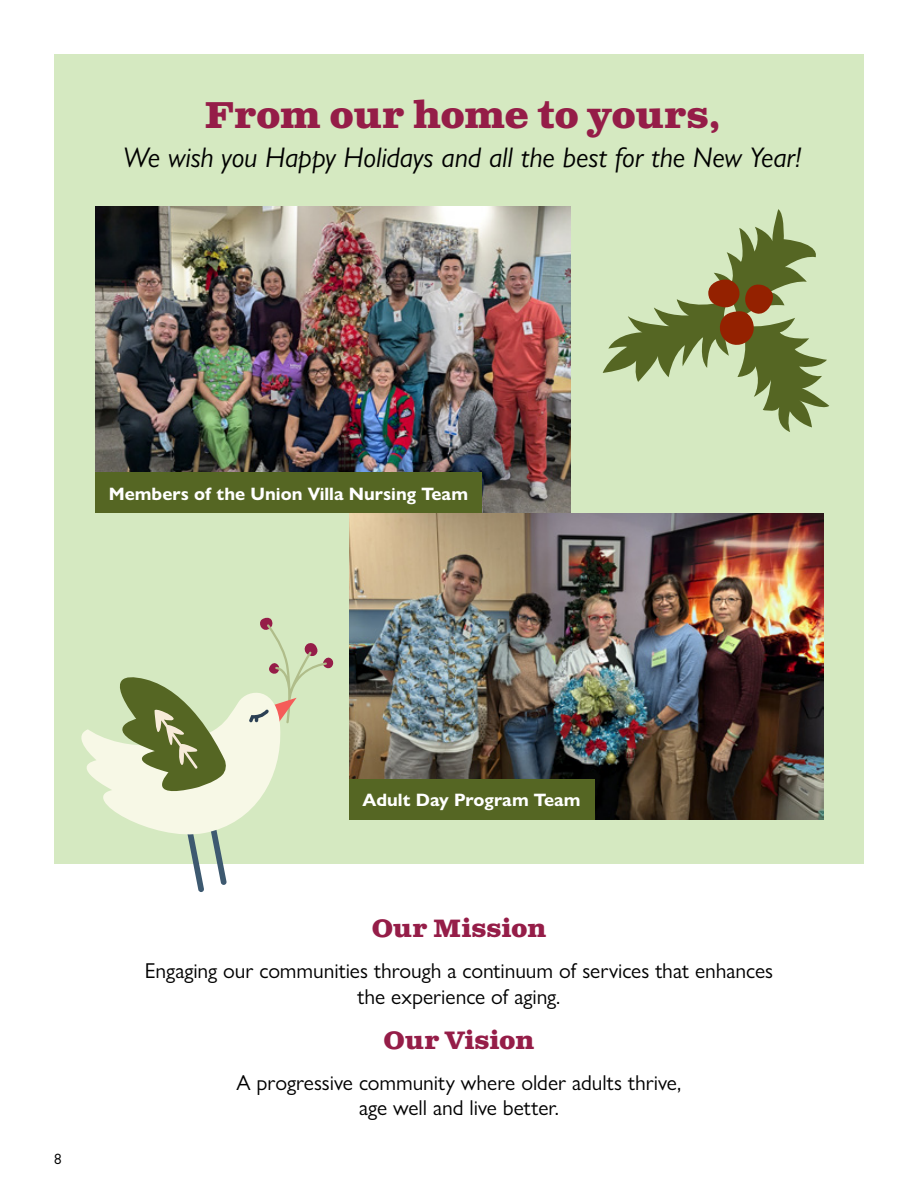
<style>
.page{position:relative;width:918px;height:1188px;background:#fff}
.page>*{position:absolute;margin:0;border:0;box-sizing:border-box;transform-origin:0 0}
.t1{font:700 37.5px "Clarendon Text Pro";letter-spacing:-.01em;color:#951d48}
.t2{font:italic 28.5px "Gill Sans Nova";letter-spacing:-.005em;color:#000}
.t3{font:700 25.2px "Clarendon Text Pro";color:#951d48}
.t4{font:21.6px/25.2px "Gill Sans Nova";letter-spacing:-.005em;color:#000;text-align:center}
.t5{font:700 18px "Gill Sans Nova";color:#fff}
.t6{font:15px "Gill Sans Nova";color:#000}
</style>
<div class="page">
<div style="left:54px;top:54px;width:810px;height:809px;background:#d5e9c1"></div>
<svg style="left:67px;top:617px;width:267px;height:275px"></svg>
<img style="left:96px;top:207px;width:474px;height:306px">
<img style="left:349px;top:513px;width:475px;height:306px">
<div style="left:95px;top:473px;width:387px;height:40px;background:#556623"></div>
<div style="left:349px;top:779px;width:245px;height:40px;background:#556623"></div>
<svg style="left:603px;top:209px;width:226px;height:223px"></svg>
<h1 class="t1" style="left:204px;top:92px;width:517px">From our home to yours,</h1>
<h2 class="t2" style="left:123px;top:140px;width:680px">We wish you Happy Holidays and all the best for the New Year!</h2>
<p class="t5" style="left:109px;top:482px;width:361px">Members of the Union Villa Nursing Team</p>
<p class="t6" style="left:54px;top:1150px;width:9px">8</p>
<p class="t5" style="left:363px;top:788px;width:220px">Adult Day Program Team</p>
<p class="t3" style="left:372px;top:913px;width:176px">Our Mission</p>
<p class="t4" style="left:145px;top:958px;width:630px">Engaging our communities through a continuum of services that enhances the experience of aging.</p>
<p class="t3" style="left:384px;top:1025px;width:152px">Our Vision</p>
<p class="t4" style="left:237px;top:1070px;width:446px">A progressive community where older adults thrive, age well and live better.</p>
</div>
